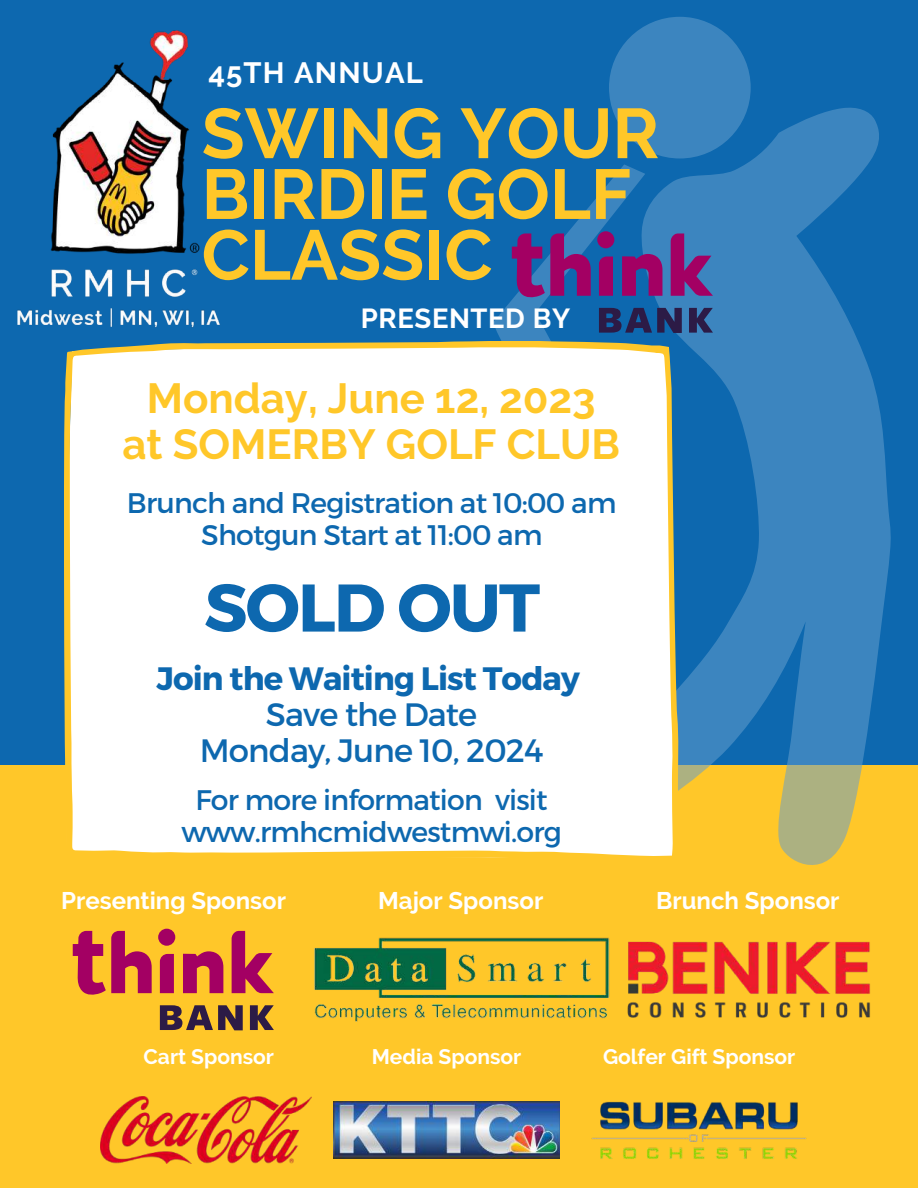
<style>
.page{position:relative;width:918px;height:1188px;background:#0d68af}
.page>*{position:absolute;margin:0;border:0;box-sizing:border-box;transform-origin:0 0}
.t1{font:700 70.2px/60.8px "Raleway";color:#ffc729}
.t2{font:700 67.35px "Montserrat";letter-spacing:-.025em;color:#0d68af}
.t3{font:700 42px/46.2px "Raleway";color:#ffc729;text-align:center}
.t4{font:32.4px/36px "Montserrat";letter-spacing:-.025em;color:#0d68af;text-align:center}
.t5{font:700 32.4px "Montserrat";letter-spacing:-.025em;color:#0d68af}
.t6{font:700 29.25px "Raleway";letter-spacing:.04em;color:#fff}
.t7{font:28.35px/31.5px "Montserrat";letter-spacing:-.025em;color:#0d68af;text-align:center}
.t8{font:700 27.45px "Raleway";letter-spacing:.02em;color:#fff}
.t9{font:700 24px "Raleway";color:#fff}
.t10{font:700 21px "Raleway";color:#fff}
</style>
<div class="page">
<div style="left:0;top:765px;width:918px;height:423px;background:#ffc729"></div>
<svg style="left:611px;top:106px;width:280px;height:759px;fill:#3c85bf"></svg>
<div style="left:609px;top:17px;width:142px;height:141px;background:#3c85bf;border-radius:50%"></div>
<div style="left:64px;top:341px;width:615px;height:520px;background:#fff"></div>
<svg style="left:493px;top:164px;width:220px;height:225px"></svg>
<img style="left:17px;top:30px;width:203px;height:298px">
<img style="left:627px;top:941px;width:243px;height:77px">
<img style="left:591px;top:1101px;width:216px;height:58px">
<img style="left:100px;top:1097px;width:212px;height:66px">
<img style="left:334px;top:1102px;width:226px;height:57px">
<img style="left:314px;top:937px;width:296px;height:85px">
<svg style="left:160px;top:1005px;width:114px;height:25px"></svg>
<svg style="left:73px;top:929px;width:201px;height:66px"></svg>
<p class="t6" style="left:208px;top:61px;width:216px">45TH ANNUAL</p>
<h1 class="t1" style="left:202px;top:110px;width:459px">SWING YOUR<br>BIRDIE GOLF<br>CLASSIC</h1>
<p class="t8" style="left:361px;top:307px;width:211px">PRESENTED BY</p>
<h3 class="t3" style="left:122px;top:380px;width:499px">Monday, June 12, 2023 at SOMERBY GOLF CLUB</h3>
<p class="t7" style="left:127px;top:488px;width:491px">Brunch and Registration at 10:00 am<br>Shotgun Start at 11:00 am</p>
<h2 class="t2" style="left:204px;top:566px;width:337px">SOLD OUT</h2>
<p class="t5" style="left:157px;top:658px;width:425px">Join the Waiting List Today</p>
<p class="t4" style="left:200px;top:696px;width:345px">Save the Date<br>Monday, June 10, 2024</p>
<p class="t7" style="left:181px;top:785px;width:382px">For more information visit www.rmhcmidwestmwi.org</p>
<p class="t9" style="left:61px;top:891px;width:226px">Presenting Sponsor</p>
<p class="t9" style="left:378px;top:891px;width:167px">Major Sponsor</p>
<p class="t9" style="left:656px;top:891px;width:185px">Brunch Sponsor</p>
<p class="t10" style="left:144px;top:1048px;width:132px">Cart Sponsor</p>
<p class="t10" style="left:372px;top:1048px;width:151px">Media Sponsor</p>
<p class="t10" style="left:603px;top:1048px;width:194px">Golfer Gift Sponsor</p>
</div>
